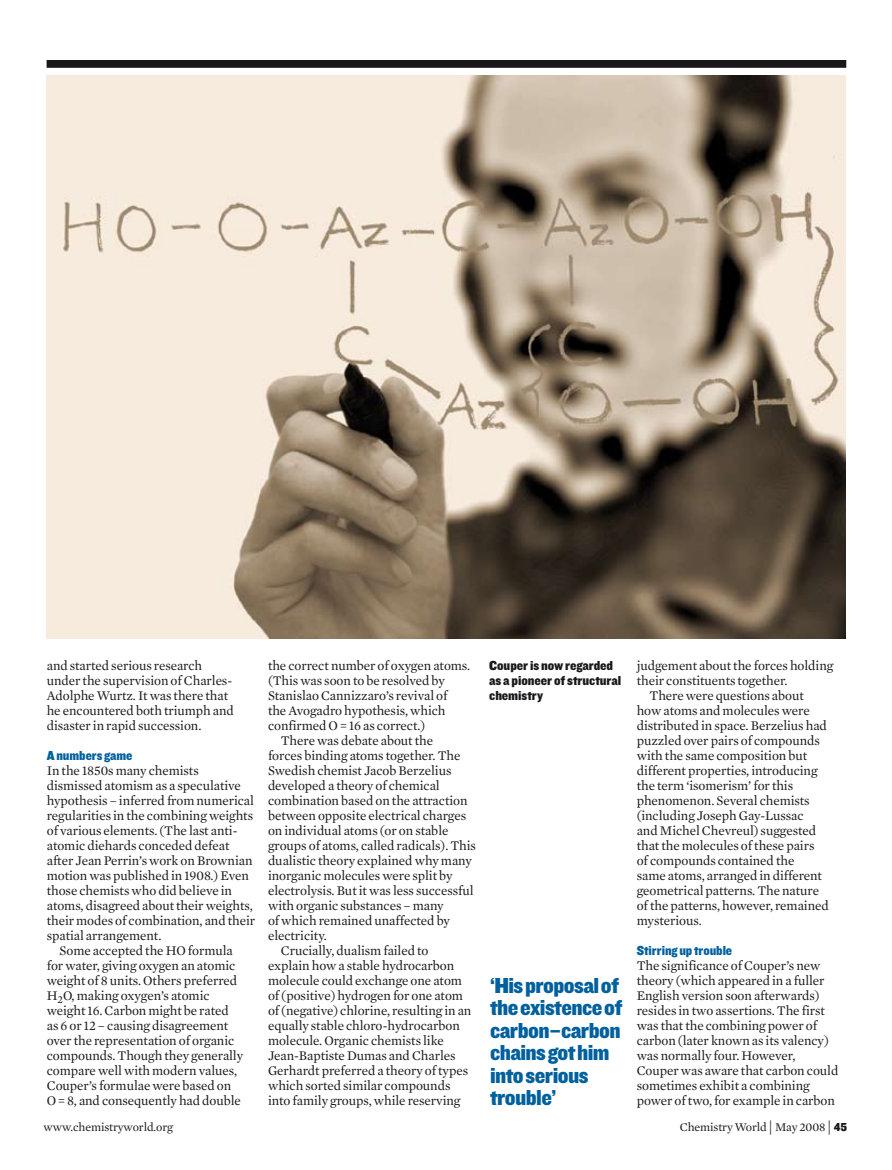
<style>
.page{position:relative;width:892px;height:1170px;background:#fff}
.page>*{position:absolute;margin:0;border:0;box-sizing:border-box;transform-origin:0 0}
.t1{font:22.5px/22.5px "Knockout HTF71 Full Middlewt";letter-spacing:-.025em;color:#00609e}
.t2{font:13.5px/15px "Mercury News HTF1 Roman";letter-spacing:-.005em;color:#1a171b}
.t3{font:13.5px/15px "Knockout HTF71 Full Middlewt";letter-spacing:-.005em;color:#1a171b}
.t4{font:13.5px "Knockout HTF71 Full Middlewt";letter-spacing:-.005em;color:#00609e}
.t5{font:12px "Mercury News HTF1 Roman";letter-spacing:-.01em;color:#1a171b}
.s1{font-size:15px}
.s2{font-family:"Knockout HTF71 Full Middlewt"}
</style>
<div class="page">
<div style="left:47px;top:60px;width:799px;height:8px;background:#1a171b"></div>
<img style="left:47px;top:75px;width:798px;height:563px">
<p class="t2" style="left:47px;top:657px;width:189px">and started serious research under the supervision of Charles-<br>Adolphe Wurtz. It was there that he encountered both triumph and disaster in rapid succession.</p>
<p class="t4" style="left:47px;top:748px;width:87px">A numbers game</p>
<p class="t2" style="left:47px;top:762px;width:154px">In the 1850s many chemists</p>
<p class="t2" style="left:47px;top:777px;width:196px">dismissed atomism as a speculative</p>
<p class="t2" style="left:47px;top:792px;width:209px">hypothesis – inferred from numerical</p>
<p class="t2" style="left:47px;top:807px;width:208px">regularities in the combining weights</p>
<p class="t2" style="left:47px;top:822px;width:192px">of various elements. (The last anti-</p>
<p class="t2" style="left:47px;top:837px;width:184px">atomic diehards conceded defeat</p>
<p class="t2" style="left:47px;top:852px;width:207px">after Jean Perrin’s work on Brownian</p>
<p class="t2" style="left:47px;top:867px;width:204px">motion was published in 1908.) Even</p>
<p class="t2" style="left:47px;top:882px;width:187px">those chemists who did believe in</p>
<p class="t2" style="left:47px;top:897px;width:207px">atoms, disagreed about their weights,</p>
<p class="t2" style="left:47px;top:912px;width:210px">their modes of combination, and their</p>
<p class="t2" style="left:47px;top:927px;width:116px">spatial arrangement.</p>
<p class="t2" style="left:60px;top:942px;width:175px">Some accepted the HO formula</p>
<p class="t2" style="left:47px;top:957px;width:190px">for water, giving oxygen an atomic</p>
<p class="t2" style="left:47px;top:972px;width:192px">weight of 8 units. Others preferred</p>
<p class="t2" style="left:47px;top:987px;width:164px">H<sub>2</sub>O, making oxygen’s atomic</p>
<p class="t2" style="left:47px;top:1002px;width:184px">weight 16. Carbon might be rated</p>
<p class="t2" style="left:47px;top:1017px;width:183px">as 6 or 12 – causing disagreement</p>
<p class="t2" style="left:47px;top:1032px;width:189px">over the representation of organic</p>
<p class="t2" style="left:47px;top:1047px;width:198px">compounds. Though they generally</p>
<p class="t2" style="left:47px;top:1062px;width:192px">compare well with modern values,</p>
<p class="t2" style="left:47px;top:1077px;width:186px">Couper’s formulae were based on</p>
<p class="t2" style="left:47px;top:1092px;width:196px">O = 8, and consequently had double</p>
<p class="t5" style="left:43px;top:1120px;width:131px">www.chemistryworld.org</p>
<p class="t2" style="left:268px;top:657px;width:204px">the correct number of oxygen atoms.</p>
<p class="t2" style="left:268px;top:672px;width:179px">(This was soon to be resolved by</p>
<p class="t2" style="left:268px;top:687px;width:181px">Stanislao Cannizzaro’s revival of</p>
<p class="t2" style="left:268px;top:702px;width:179px">the Avogadro hypothesis, which</p>
<p class="t2" style="left:268px;top:717px;width:159px">confirmed O = 16 as correct.)</p>
<p class="t2" style="left:281px;top:732px;width:154px">There was debate about the</p>
<p class="t2" style="left:268px;top:747px;width:194px">forces binding atoms together. The</p>
<p class="t2" style="left:268px;top:762px;width:185px">Swedish chemist Jacob Berzelius</p>
<p class="t2" style="left:268px;top:777px;width:173px">developed a theory of chemical</p>
<p class="t2" style="left:268px;top:792px;width:201px">combination based on the attraction</p>
<p class="t2" style="left:268px;top:807px;width:200px">between opposite electrical charges</p>
<p class="t2" style="left:268px;top:822px;width:182px">on individual atoms (or on stable</p>
<p class="t2" style="left:268px;top:837px;width:210px">groups of atoms, called radicals). This</p>
<p class="t2" style="left:268px;top:852px;width:206px">dualistic theory explained why many</p>
<p class="t2" style="left:268px;top:867px;width:186px">inorganic molecules were split by</p>
<p class="t2" style="left:268px;top:882px;width:207px">electrolysis. But it was less successful</p>
<p class="t2" style="left:268px;top:897px;width:177px">with organic substances – many</p>
<p class="t2" style="left:268px;top:912px;width:184px">of which remained unaffected by</p>
<p class="t2" style="left:268px;top:927px;width:60px">electricity.</p>
<p class="t2" style="left:281px;top:942px;width:149px">Crucially, dualism failed to</p>
<p class="t2" style="left:268px;top:957px;width:188px">explain how a stable hydrocarbon</p>
<p class="t2" style="left:268px;top:972px;width:196px">molecule could exchange one atom</p>
<p class="t2" style="left:268px;top:987px;width:197px">of (positive) hydrogen for one atom</p>
<p class="t2" style="left:268px;top:1002px;width:205px">of (negative) chlorine, resulting in an</p>
<p class="t2" style="left:268px;top:1017px;width:193px">equally stable chloro-hydrocarbon</p>
<p class="t2" style="left:268px;top:1032px;width:177px">molecule. Organic chemists like</p>
<p class="t2" style="left:268px;top:1047px;width:189px">Jean-Baptiste Dumas and Charles</p>
<p class="t2" style="left:268px;top:1062px;width:202px">Gerhardt preferred a theory of types</p>
<p class="t2" style="left:268px;top:1077px;width:184px">which sorted similar compounds</p>
<p class="t2" style="left:268px;top:1092px;width:194px">into family groups, while reserving</p>
<p class="t3" style="left:489px;top:658px;width:133px">Couper is now regarded as a pioneer of structural chemistry</p>
<h1 class="t1" style="left:490px;top:974px;width:134px">‘His proposal of the existence of carbon–carbon chains got him into serious trouble’</h1>
<p class="t2" style="left:637px;top:657px;width:198px">judgement about the forces holding</p>
<p class="t2" style="left:637px;top:672px;width:152px">their constituents together.</p>
<p class="t2" style="left:649px;top:687px;width:156px">There were questions about</p>
<p class="t2" style="left:637px;top:702px;width:175px">how atoms and molecules were</p>
<p class="t2" style="left:637px;top:717px;width:192px">distributed in space. Berzelius had</p>
<p class="t2" style="left:637px;top:732px;width:185px">puzzled over pairs of compounds</p>
<p class="t2" style="left:637px;top:747px;width:172px">with the same composition but</p>
<p class="t2" style="left:637px;top:762px;width:182px">different properties, introducing</p>
<p class="t2" style="left:637px;top:777px;width:158px">the term ‘isomerism’ for this</p>
<p class="t2" style="left:637px;top:792px;width:175px">phenomenon. Several chemists</p>
<p class="t2" style="left:637px;top:807px;width:169px">(including Joseph Gay-Lussac</p>
<p class="t2" style="left:637px;top:822px;width:181px">and Michel Chevreul) suggested</p>
<p class="t2" style="left:637px;top:837px;width:179px">that the molecules of these pairs</p>
<p class="t2" style="left:637px;top:852px;width:159px">of compounds contained the</p>
<p class="t2" style="left:637px;top:867px;width:187px">same atoms, arranged in different</p>
<p class="t2" style="left:637px;top:882px;width:184px">geometrical patterns. The nature</p>
<p class="t2" style="left:637px;top:897px;width:194px">of the patterns, however, remained</p>
<p class="t2" style="left:637px;top:912px;width:67px">mysterious.</p>
<p class="t4" style="left:637px;top:943px;width:97px">Stirring up trouble</p>
<p class="t2" style="left:637px;top:957px;width:203px">The significance of Couper’s new theory (which appeared in a fuller English version soon afterwards) resides in two assertions. The first was that the combining power of carbon (later known as its valency) was normally four. However, Couper was aware that carbon could sometimes exhibit a combining power of two, for example in carbon</p>
<p class="t5" style="left:680px;top:1119px;width:169px">Chemistry World <span class="s1">|</span> May 2008 <span class="s1">|</span> <span class="s2">45</span></p>
</div>
